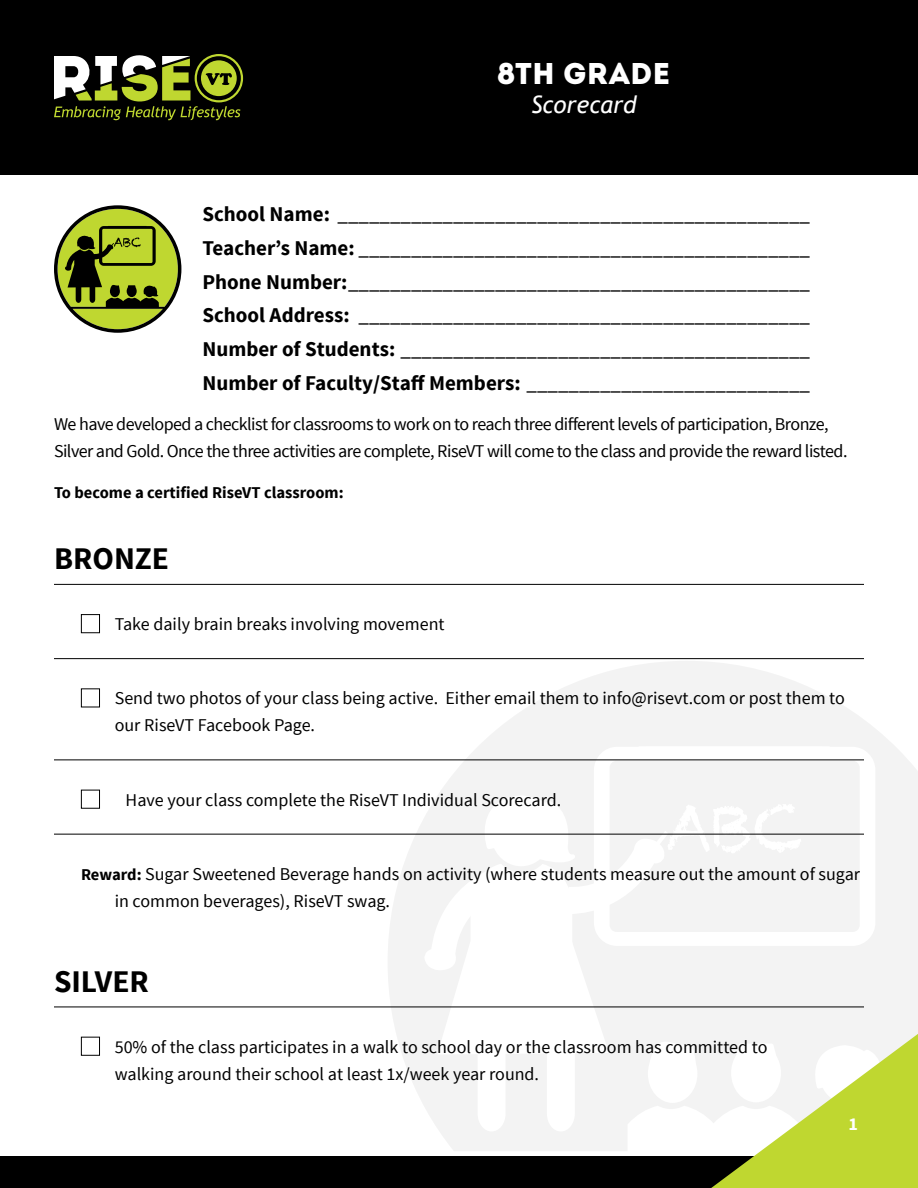
<style>
.page{position:relative;width:918px;height:1188px;background:#fff}
.page>*{position:absolute;margin:0;border:0;box-sizing:border-box;transform-origin:0 0}
.t1{font:700 31.5px "Source Sans Pro";color:#000}
.t2{font:30px "Intro";color:#fff}
.t3{font:italic 24px "Trebuchet MS";color:#fff}
.t4{font:21px/33.8px "Source Sans Pro";color:#000;text-align:justify}
.t5{font:18px/27px "Source Sans Pro";color:#000}
.t6{font:18px/27px "Source Sans Pro";letter-spacing:-.03em;color:#000}
.t7{font:700 18px "Source Sans Pro";color:#fff}
.t8{font:700 16.5px "Source Sans Pro";color:#000}
.s1{font-weight:700}
.s2{font-weight:700;font-size:16.5px}
</style>
<div class="page">
<svg style="left:388px;top:661px;width:530px;height:444px;fill:#f3f3f3"></svg>
<svg style="left:594px;top:746px;width:281px;height:49px;fill:#f3f3f3"></svg>
<div style="left:0;top:1157px;width:918px;height:31px;background:#000"></div>
<svg style="left:424px;top:795px;width:494px;height:393px"></svg>
<div style="left:0;top:0;width:918px;height:174px;background:#000"></div>
<svg style="left:54px;top:54px;width:189px;height:66px"></svg>
<hr style="left:54px;top:584px;width:810px;height:1px;background:#000">
<hr style="left:54px;top:658px;width:810px;height:1px;background:#000">
<hr style="left:54px;top:760px;width:810px;height:1px;background:#000">
<hr style="left:54px;top:834px;width:810px;height:1px;background:#000">
<hr style="left:54px;top:1007px;width:810px;height:1px;background:#000">
<div style="left:81px;top:614px;width:19px;height:19px;border:1px solid #000"></div>
<div style="left:81px;top:688px;width:19px;height:19px;border:1px solid #000"></div>
<div style="left:81px;top:790px;width:19px;height:19px;border:1px solid #000"></div>
<div style="left:81px;top:1037px;width:19px;height:19px;border:1px solid #000"></div>
<svg style="left:54px;top:205px;width:127px;height:128px"></svg>
<h2 class="t2" style="left:497px;top:56px;width:175px">8TH GRADE</h2>
<h3 class="t3" style="left:531px;top:90px;width:107px">Scorecard</h3>
<p class="t4" style="left:202px;top:198px;width:609px"><span class="s1">School Name:</span> _____________________________________________ <span class="s1">Teacher’s Name:</span> ___________________________________________ <span class="s1">Phone Number:</span>____________________________________________ <span class="s1">School Address:</span> ___________________________________________ <span class="s1">Number of Students:</span> _______________________________________ <span class="s1">Number of Faculty/Staff Members:</span> ___________________________</p>
<p class="t6" style="left:54px;top:411px;width:795px">We have developed a checklist for classrooms to work on to reach three different levels of participation, Bronze,<br>Silver and Gold. Once the three activities are complete, RiseVT will come to the class and provide the reward listed.</p>
<p class="t8" style="left:54px;top:482px;width:291px">To become a certified RiseVT classroom:</p>
<h1 class="t1" style="left:54px;top:539px;width:117px">BRONZE</h1>
<p class="t5" style="left:115px;top:611px;width:331px">Take daily brain breaks involving movement</p>
<p class="t5" style="left:115px;top:685px;width:732px">Send two photos of your class being active. Either email them to info@risevt.com or post them to our RiseVT Facebook Page.</p>
<p class="t5" style="left:126px;top:786px;width:437px">Have your class complete the RiseVT Individual Scorecard.</p>
<p class="t5" style="left:115px;top:861px;width:747px;text-indent:-34px"><span class="s2">Reward:</span> Sugar Sweetened Beverage hands on activity (where students measure out the amount of sugar in common beverages), RiseVT swag.</p>
<h1 class="t1" style="left:54px;top:961px;width:97px">SILVER</h1>
<p class="t5" style="left:115px;top:1034px;width:654px">50% of the class participates in a walk to school day or the classroom has committed to walking around their school at least 1x/week year round.</p>
<p class="t7" style="left:848px;top:1112px;width:11px">1</p>
</div>
